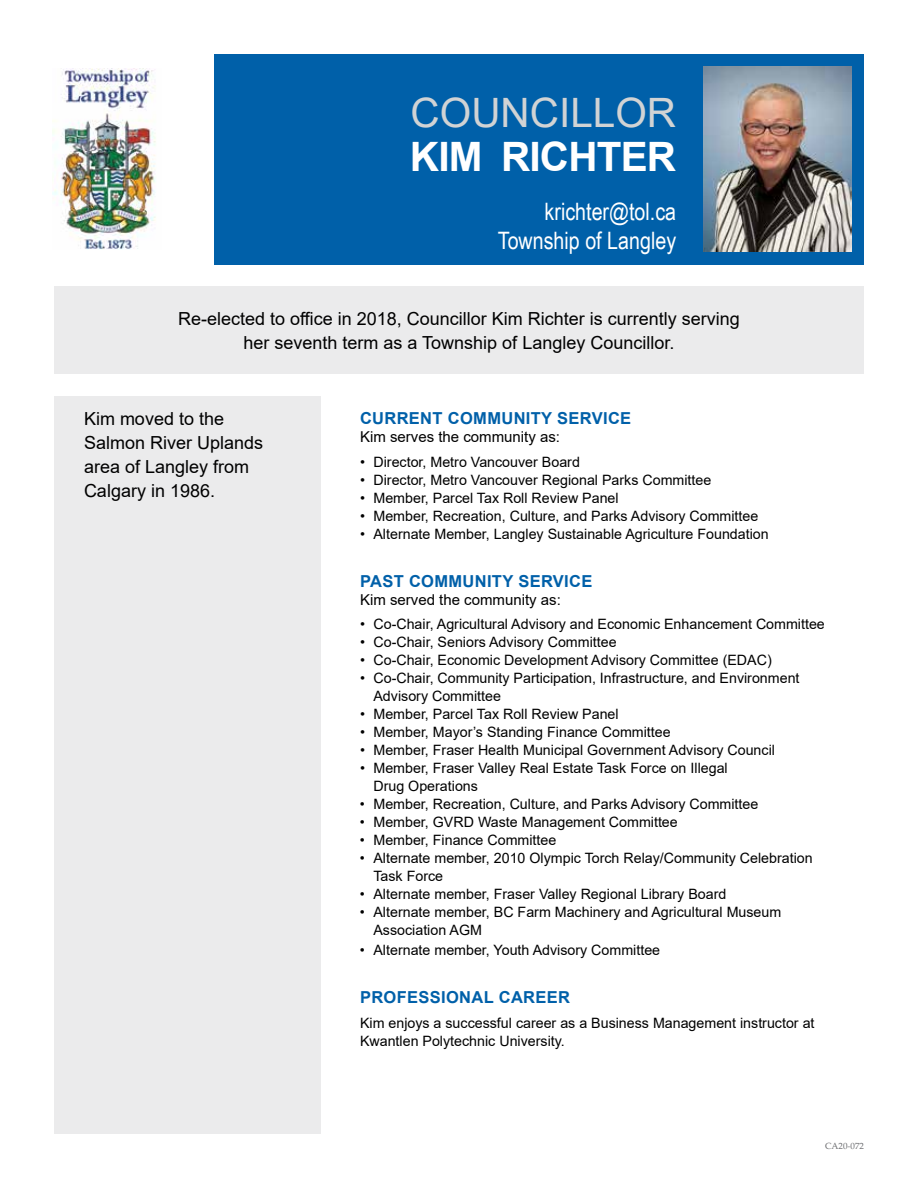
<style>
.page{position:relative;width:918px;height:1188px;background:#fff}
.page>*{position:absolute;margin:0;border:0;box-sizing:border-box;transform-origin:0 0}
.t1{font:40.5px "Arial";color:#d1d3d4}
.t2{font:700 40.5px "Arial";letter-spacing:-.02em;color:#fff}
.t3{font:24px/28.8px "Arial Narrow";color:#fff;text-align:right}
.t4{font:18px/24px "Arial";color:#000}
.t5{font:700 16.5px "Arial";letter-spacing:.02em;color:#0060a9}
.t6{font:15px "Arial";color:#000}
.t7{font:14.25px/18px "Arial";color:#000}
.t8{font:9px "Palatino Linotype";color:#6d6e71}
</style>
<div class="page">
<div style="left:214px;top:54px;width:650px;height:210px;background:#0060a9"></div>
<img style="left:704px;top:67px;width:148px;height:184px">
<img style="left:52px;top:68px;width:104px;height:182px">
<div style="left:54px;top:396px;width:267px;height:738px;background:#ebebec"></div>
<div style="left:54px;top:287px;width:809px;height:87px;background:#ebebec"></div>
<h1 class="t1" style="left:411px;top:85px;width:267px">COUNCILLOR</h1>
<h1 class="t2" style="left:410px;top:128px;width:268px">KIM RICHTER</h1>
<h2 class="t3" style="left:498px;top:197px;width:180px">krichter@tol.ca<br>Township of Langley</h2>
<p class="t4" style="left:178px;top:307px;width:563px;text-align:center">Re-elected to office in 2018, Councillor Kim Richter is currently serving her seventh term as a Township of Langley Councillor.</p>
<p class="t4" style="left:84px;top:407px;width:181px">Kim moved to the<br>Salmon River Uplands area of Langley from<br>Calgary in 1986.</p>
<p class="t5" style="left:360px;top:406px;width:273px">CURRENT COMMUNITY SERVICE</p>
<p class="t6" style="left:360px;top:426px;width:202px">Kim serves the community as:</p>
<p class="t7" style="left:360px;top:453px;width:221px">• Director, Metro Vancouver Board</p>
<p class="t7" style="left:360px;top:471px;width:353px">• Director, Metro Vancouver Regional Parks Committee</p>
<p class="t7" style="left:360px;top:489px;width:260px">• Member, Parcel Tax Roll Review Panel</p>
<p class="t7" style="left:360px;top:507px;width:400px">• Member, Recreation, Culture, and Parks Advisory Committee</p>
<p class="t7" style="left:360px;top:525px;width:410px">• Alternate Member, Langley Sustainable Agriculture Foundation</p>
<p class="t5" style="left:360px;top:570px;width:234px">PAST COMMUNITY SERVICE</p>
<p class="t6" style="left:360px;top:590px;width:202px">Kim served the community as:</p>
<p class="t7" style="left:360px;top:615px;width:466px">• Co-Chair, Agricultural Advisory and Economic Enhancement Committee</p>
<p class="t7" style="left:360px;top:633px;width:258px">• Co-Chair, Seniors Advisory Committee</p>
<p class="t7" style="left:360px;top:651px;width:413px">• Co-Chair, Economic Development Advisory Committee (EDAC)</p>
<p class="t7" style="left:373px;top:669px;width:428px;text-indent:-13px">• Co-Chair, Community Participation, Infrastructure, and Environment<br>Advisory Committee</p>
<p class="t7" style="left:360px;top:705px;width:260px">• Member, Parcel Tax Roll Review Panel</p>
<p class="t7" style="left:360px;top:723px;width:312px">• Member, Mayor’s Standing Finance Committee</p>
<p class="t7" style="left:360px;top:741px;width:417px">• Member, Fraser Health Municipal Government Advisory Council</p>
<p class="t7" style="left:373px;top:759px;width:356px;text-indent:-13px">• Member, Fraser Valley Real Estate Task Force on Illegal<br>Drug Operations</p>
<p class="t7" style="left:360px;top:795px;width:400px">• Member, Recreation, Culture, and Parks Advisory Committee</p>
<p class="t7" style="left:360px;top:813px;width:319px">• Member, GVRD Waste Management Committee</p>
<p class="t7" style="left:360px;top:831px;width:198px">• Member, Finance Committee</p>
<p class="t7" style="left:373px;top:849px;width:441px;text-indent:-13px">• Alternate member, 2010 Olympic Torch Relay/Community Celebration<br>Task Force</p>
<p class="t7" style="left:360px;top:885px;width:368px">• Alternate member, Fraser Valley Regional Library Board</p>
<p class="t7" style="left:373px;top:903px;width:409px;text-indent:-13px">• Alternate member, BC Farm Machinery and Agricultural Museum<br>Association AGM</p>
<p class="t7" style="left:360px;top:941px;width:302px">• Alternate member, Youth Advisory Committee</p>
<p class="t5" style="left:360px;top:985px;width:212px">PROFESSIONAL CAREER</p>
<p class="t7" style="left:360px;top:1014px;width:456px">Kim enjoys a successful career as a Business Management instructor at<br>Kwantlen Polytechnic University.</p>
<p class="t8" style="left:825px;top:1140px;width:40px">CA20-072</p>
</div>
